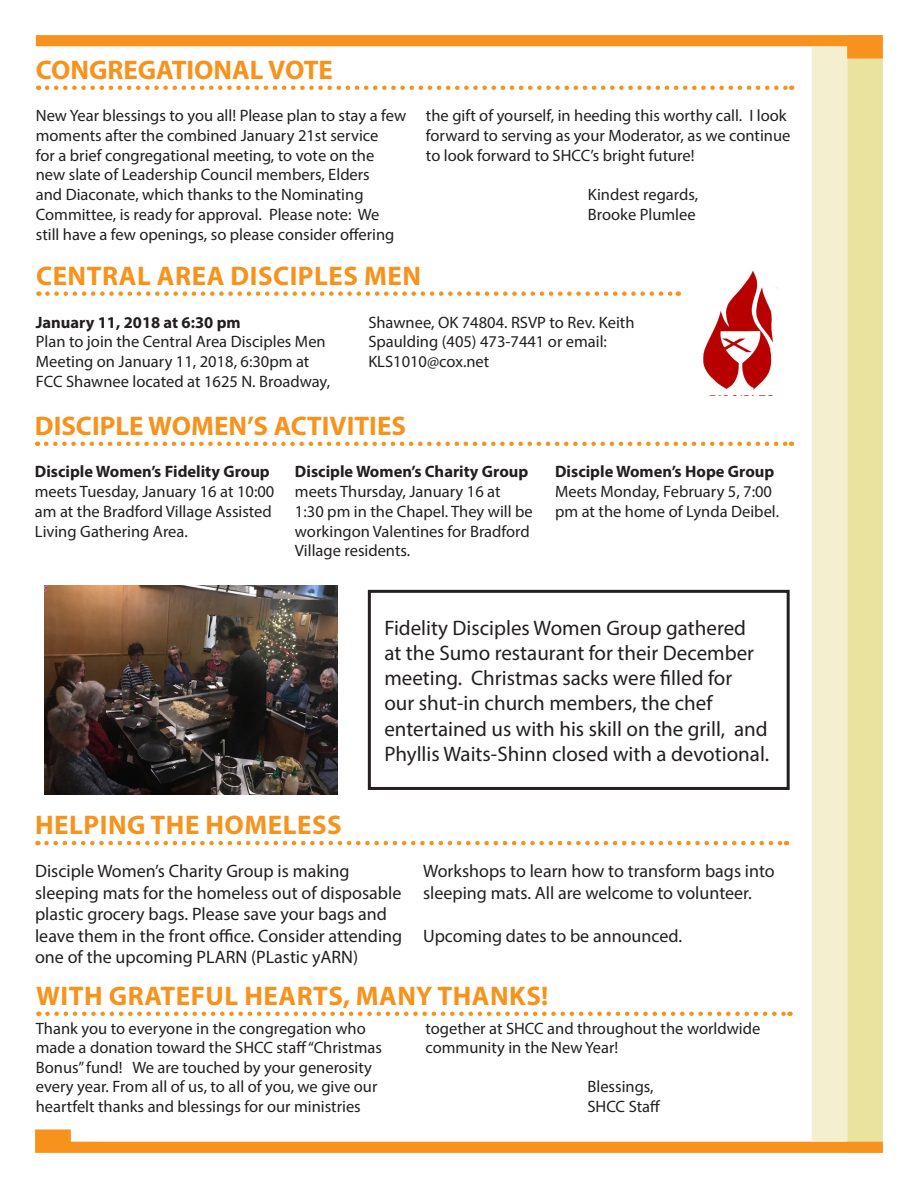
<style>
.page{position:relative;width:918px;height:1188px;background:#fff}
.page>*{position:absolute;margin:0;border:0;box-sizing:border-box;transform-origin:0 0}
.Headline{font:700 27px "Myriad Pro";letter-spacing:.02em;color:#f7931d}
.Headline-2{font:700 27px "Myriad Pro";color:#f7931d}
.Masthead{font:21px/25.2px "Myriad Pro";color:#231f20}
.Body{font:18px/21.6px "Myriad Pro";color:#231f20}
.Masthead-2{font:16.5px/19.8px "Myriad Pro";color:#231f20}
.Body-2{font:16.5px/19.5px "Myriad Pro";color:#231f20}
.Masthead-3{font:700 16.5px "Myriad Pro";color:#231f20}
.s1{font-weight:700}
</style>
<div class="page">
<div style="left:847px;top:35px;width:36px;height:1118px;background:#eae29f"></div>
<svg style="left:35px;top:1129px;width:848px;height:24px"></svg>
<svg style="left:47px;top:291px;width:632px;height:5px"></svg>
<div style="left:368px;top:590px;width:422px;height:200px;border:3px solid #231f20"></div>
<div style="left:812px;top:47px;width:35px;height:1094px;background:#f4f0cf"></div>
<svg style="left:46px;top:841px;width:741px;height:4px"></svg>
<svg style="left:46px;top:442px;width:746px;height:4px"></svg>
<svg style="left:47px;top:86px;width:745px;height:4px"></svg>
<svg style="left:36px;top:35px;width:847px;height:24px"></svg>
<img style="left:703px;top:270px;width:75px;height:120px">
<svg style="left:47px;top:1012px;width:744px;height:4px"></svg>
<img style="left:44px;top:585px;width:293px;height:209px">
<p class="Headline-2" style="left:36px;top:52px;width:299px">CONGREGATIONAL VOTE</p>
<p class="Masthead-2" style="left:36px;top:105px;width:372px">New Year blessings to you all! Please plan to stay a few moments after the combined January 21st service<br>for a brief congregational meeting, to vote on the new slate of Leadership Council members, Elders<br>and Diaconate, which thanks to the Nominating Committee, is ready for approval. Please note: We still have a few openings, so please consider offering</p>
<p class="Masthead-2" style="left:426px;top:105px;width:366px">the gift of yourself, in heeding this worthy call. I look forward to serving as your Moderator, as we continue to look forward to SHCC’s bright future!</p>
<p class="Masthead-2" style="left:588px;top:185px;width:112px">Kindest regards,</p>
<p class="Masthead-2" style="left:588px;top:204px;width:109px">Brooke Plumlee</p>
<p class="Headline" style="left:36px;top:258px;width:386px">CENTRAL AREA DISCIPLES MEN</p>
<p class="Masthead-3" style="left:36px;top:311px;width:206px">January 11, 2018 at 6:30 pm</p>
<p class="Masthead-2" style="left:36px;top:332px;width:296px">Plan to join the Central Area Disciples Men<br>Meeting on January 11, 2018, 6:30pm at<br>FCC Shawnee located at 1625 N. Broadway,</p>
<p class="Masthead-2" style="left:368px;top:312px;width:268px">Shawnee, OK 74804. RSVP to Rev. Keith<br>Spaulding (405) 473-7441 or email:</p>
<p class="Masthead-2" style="left:368px;top:352px;width:122px">KLS1010@cox.net</p>
<p class="Headline-2" style="left:35px;top:408px;width:373px">DISCIPLE WOMEN’S ACTIVITIES</p>
<p class="Masthead-2" style="left:35px;top:461px;width:241px"><span class="s1">Disciple Women’s Fidelity Group </span>meets Tuesday, January 16 at 10:00 am at the Bradford Village Assisted<br>Living Gathering Area.</p>
<p class="Masthead-2" style="left:295px;top:461px;width:239px"><span class="s1">Disciple Women’s Charity Group </span>meets Thursday, January 16 at<br>1:30 pm in the Chapel. They will be workingon Valentines for Bradford<br>Village residents.</p>
<p class="Body-2" style="left:555px;top:461px;width:226px"><span class="s1">Disciple Women’s Hope Group<br></span>Meets Monday, February 5, 7:00 pm at the home of Lynda Deibel.</p>
<p class="Masthead" style="left:384px;top:615px;width:386px">Fidelity Disciples Women Group gathered<br>at the Sumo restaurant for their December meeting. Christmas sacks were filled for<br>our shut-in church members, the chef entertained us with his skill on the grill, and Phyllis Waits-Shinn closed with a devotional.</p>
<p class="Headline" style="left:35px;top:807px;width:308px">HELPING THE HOMELESS</p>
<p class="Body" style="left:35px;top:860px;width:369px">Disciple Women’s Charity Group is making sleeping mats for the homeless out of disposable plastic grocery bags. Please save your bags and leave them in the front office. Consider attending one of the upcoming PLARN (PLastic yARN)</p>
<p class="Body" style="left:423px;top:860px;width:353px">Workshops to learn how to transform bags into sleeping mats. All are welcome to volunteer.</p>
<p class="Body" style="left:423px;top:925px;width:261px">Upcoming dates to be announced.</p>
<p class="Headline" style="left:36px;top:978px;width:514px">WITH GRATEFUL HEARTS, MANY THANKS!</p>
<p class="Body-2" style="left:36px;top:1018px;width:348px">Thank you to everyone in the congregation who made a donation toward the SHCC staff “Christmas Bonus” fund! We are touched by your generosity every year. From all of us, to all of you, we give our heartfelt thanks and blessings for our ministries</p>
<p class="Body-2" style="left:426px;top:1018px;width:336px">together at SHCC and throughout the worldwide community in the New Year!</p>
<p class="Body-2" style="left:588px;top:1076px;width:68px">Blessings,</p>
<p class="Body-2" style="left:588px;top:1096px;width:74px">SHCC Staff</p>
</div>
